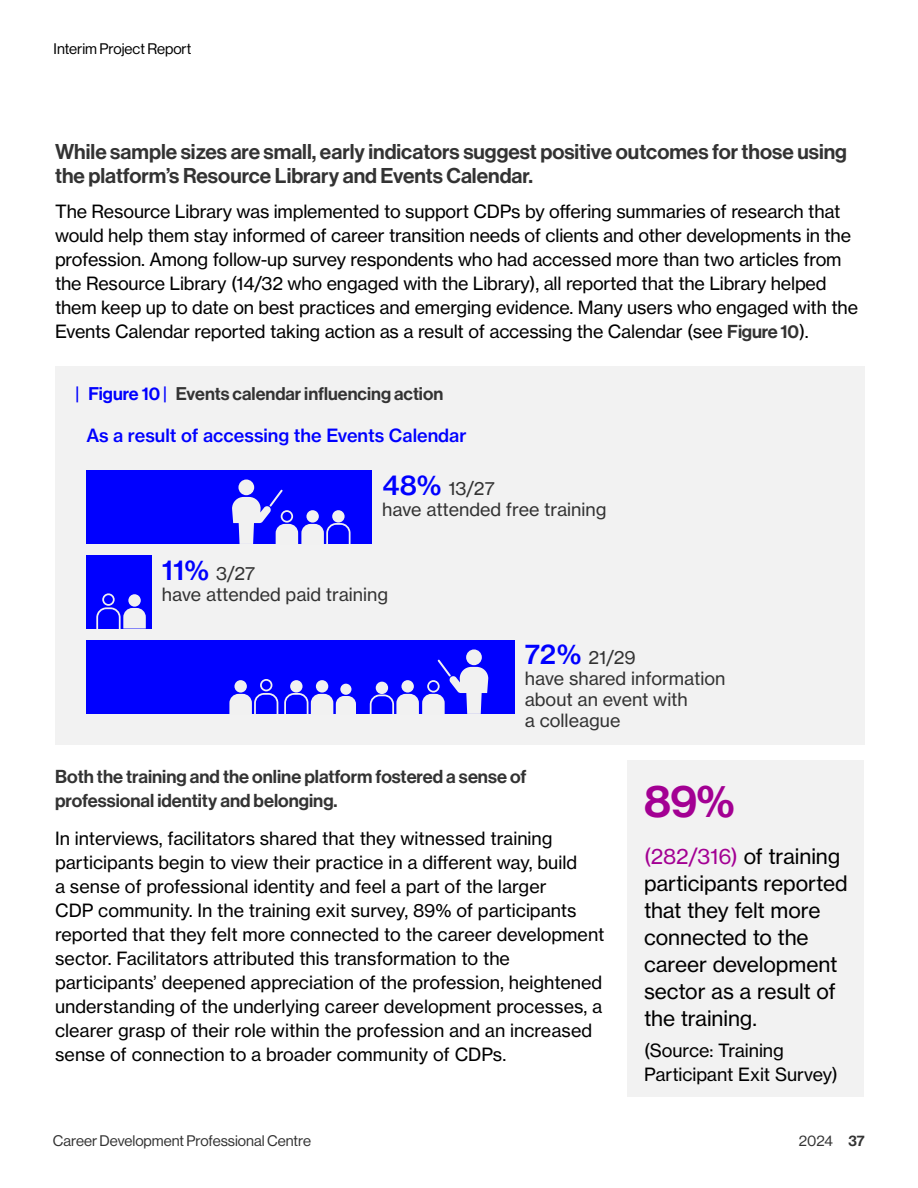
<style>
.page{position:relative;width:918px;height:1188px;background:#fff}
.page>*{position:absolute;margin:0;border:0;box-sizing:border-box;transform-origin:0 0}
.body_sans{font:45px "N Haas Grotesk DS Pro 65 Md";color:#a30093}
.t1{font:21px/24px "N Haas Grotesk DS Pro 65 Md";color:#333}
.body_sans-2{font:21px/27px "N Haas Grotesk TX Pro 55 Rg";letter-spacing:-.005em;color:#000}
.body_sans-3{font:18.3px/24px "N Haas Grotesk DS Pro 65 Md";color:#333}
.body_sans-4{font:18px/24px "N Haas Grotesk TX Pro 55 Rg";letter-spacing:-.01em;color:#000}
.Table_Body{font:18px/21px "N Haas Grotesk TX Pro 55 Rg";color:#333}
.body_sans-5{font:18px "N Haas Grotesk DS Pro 65 Md";color:#333}
.Table_Body-2{font:18px "N Haas Grotesk TX Pro 65 Md";color:#00f}
.t2{font:15px "N Haas Grotesk DS Pro 55 Rg";color:#333}
.t3{font:15px "N Haas Grotesk DS Pro 55 Rg";color:#000}
.s1{font-family:"N Haas Grotesk DS Pro 65 Md";font-size:18.3px;color:#333}
.s2{color:#00f}
.s3{font-family:"N Haas Grotesk TX Pro 65 Md";font-size:27px;color:#00f}
.s4{color:#a30093}
.s5{font-family:"N Haas Grotesk DS Pro 65 Md"}
</style>
<div class="page">
<div style="left:55px;top:366px;width:809px;height:379px;background:#f2f2f2"></div>
<div style="left:86px;top:470px;width:286px;height:73px;background:#00f"></div>
<div style="left:86px;top:555px;width:66px;height:74px;background:#00f"></div>
<div style="left:86px;top:641px;width:429px;height:73px;background:#00f"></div>
<div style="left:238px;top:480px;width:16px;height:15px;background:#f1f1f1;border-radius:50%"></div>
<svg style="left:232px;top:490px;width:119px;height:54px"></svg>
<div style="left:466px;top:649px;width:16px;height:16px;background:#f1f1f1;border-radius:50%"></div>
<svg style="left:370px;top:660px;width:118px;height:54px"></svg>
<div style="left:316px;top:680px;width:12px;height:13px;background:#f1f1f1;border-radius:50%"></div>
<div style="left:290px;top:680px;width:13px;height:13px;background:#f1f1f1;border-radius:50%"></div>
<svg style="left:229px;top:679px;width:49px;height:35px"></svg>
<svg style="left:284px;top:693px;width:72px;height:21px"></svg>
<div style="left:340px;top:684px;width:11px;height:11px;background:#f1f1f1;border-radius:50%"></div>
<svg style="left:96px;top:593px;width:50px;height:36px"></svg>
<div style="left:627px;top:760px;width:237px;height:337px;background:#f2f2f2"></div>
<p class="t3" style="left:54px;top:41px;width:139px">Interim Project Report</p>
<h3 class="t1" style="left:55px;top:140px;width:793px">While sample sizes are small, early indicators suggest positive outcomes for those using the platform’s Resource Library and Events Calendar.</h3>
<p class="body_sans-4" style="left:55px;top:199px;width:804px">The Resource Library was implemented to support CDPs by offering summaries of research that would help them stay informed of career transition needs of clients and other developments in the profession. Among follow-up survey respondents who had accessed more than two articles from the Resource Library (14/32 who engaged with the Library), all reported that the Library helped them keep up to date on best practices and emerging evidence. Many users who engaged with the Events Calendar reported taking action as a result of accessing the Calendar (see <span class="s1">Figure 10</span>).</p>
<p class="body_sans-5" style="left:76px;top:383px;width:369px"><span class="s2">| Figure 10 |</span> Events calendar influencing action</p>
<p class="Table_Body-2" style="left:86px;top:424px;width:382px">As a result of accessing the Events Calendar</p>
<p class="Table_Body" style="left:382px;top:478px;width:226px"><span class="s3">48%</span> 13/27<br>have attended free training</p>
<p class="Table_Body" style="left:162px;top:563px;width:228px"><span class="s3">11%</span> 3/27<br>have attended paid training</p>
<p class="Table_Body" style="left:525px;top:647px;width:202px"><span class="s3">72%</span> 21/29<br>have shared information about an event with<br>a colleague</p>
<p class="body_sans-3" style="left:55px;top:765px;width:473px">Both the training and the online platform fostered a sense of professional identity and belonging.</p>
<p class="body_sans-4" style="left:55px;top:826px;width:551px">In interviews, facilitators shared that they witnessed training participants begin to view their practice in a different way, build<br>a sense of professional identity and feel a part of the larger<br>CDP community. In the training exit survey, 89% of participants reported that they felt more connected to the career development sector. Facilitators attributed this transformation to the participants’ deepened appreciation of the profession, heightened understanding of the underlying career development processes, a clearer grasp of their role within the profession and an increased sense of connection to a broader community of CDPs.</p>
<p class="body_sans" style="left:644px;top:775px;width:92px">89%</p>
<p class="body_sans-2" style="left:644px;top:843px;width:205px"><span class="s4">(282/316)</span> of training participants reported that they felt more connected to the career development sector as a result of the training.</p>
<p class="body_sans-4" style="left:644px;top:1038px;width:195px">(Source: Training<br>Participant Exit Survey)</p>
<p class="t2" style="left:53px;top:1132px;width:260px">Career Development Professional Centre</p>
<p class="t2" style="left:799px;top:1132px;width:67px">2024 <span class="s5">37</span></p>
</div>
